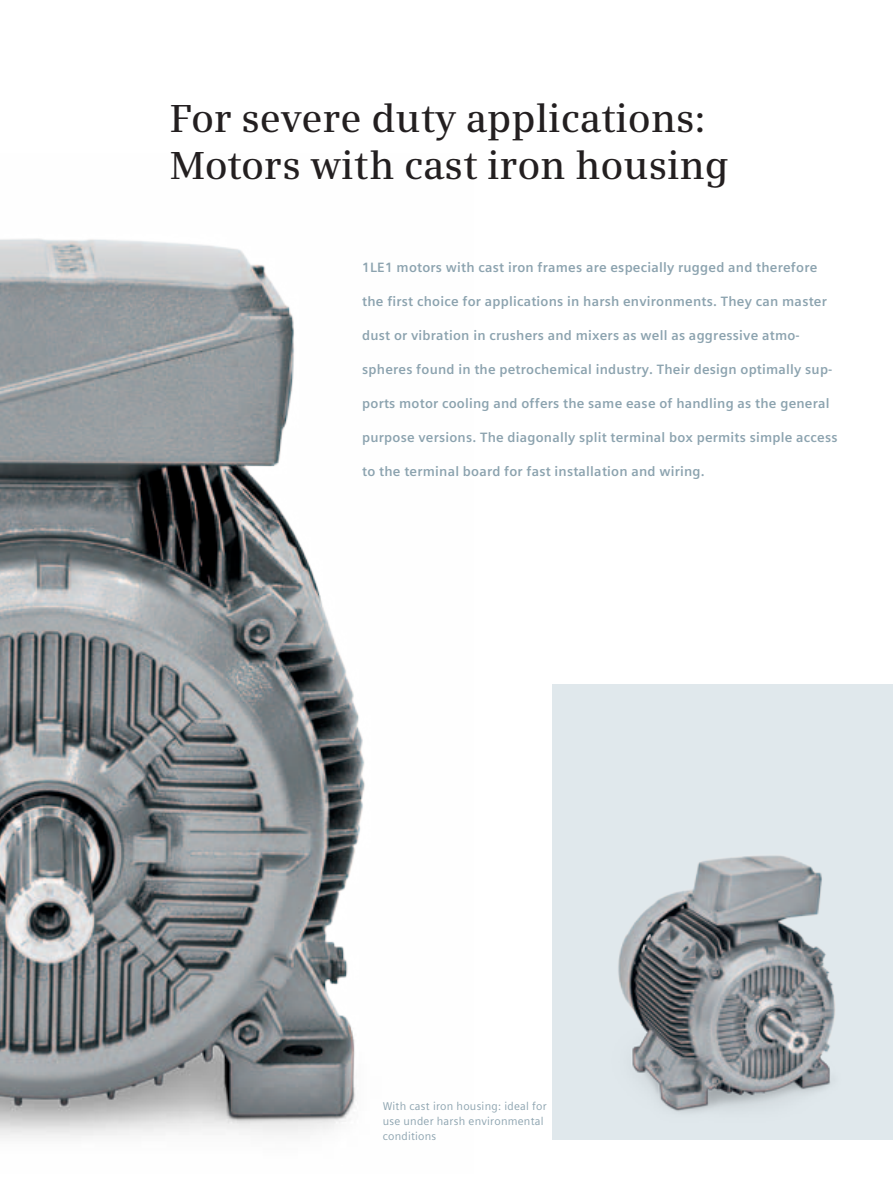
<style>
.page{position:relative;width:893px;height:1191px;background:#fff}
.page>*{position:absolute;margin:0;border:0;box-sizing:border-box;transform-origin:0 0}
.t1{font:600 39px/46.8px "Siemens Serif";color:#231f20}
.t2{font:700 13.5px "Siemens Sans Global";letter-spacing:.015em;color:#8ca3af}
.t3{font:11.25px/14.9px "Siemens Sans Global";letter-spacing:.02em;color:#8ca3af}
</style>
<div class="page">
<div style="left:553px;top:684px;width:340px;height:456px;background:#e0e8ec"></div>
<img style="left:618px;top:855px;width:217px;height:258px">
<img style="left:0;top:238px;width:365px;height:900px">
<h1 class="t1" style="left:170px;top:95px;width:560px">For severe duty applications:<br>Motors with cast iron housing</h1>
<p class="t2" style="left:362px;top:257px;width:457px">1LE1 motors with cast iron frames are especially rugged and therefore</p>
<p class="t2" style="left:362px;top:291px;width:466px">the first choice for applications in harsh environments. They can master</p>
<p class="t2" style="left:362px;top:325px;width:439px">dust or vibration in crushers and mixers as well as aggressive atmo-</p>
<p class="t2" style="left:362px;top:359px;width:472px">spheres found in the petrochemical industry. Their design optimally sup-</p>
<p class="t2" style="left:362px;top:393px;width:469px">ports motor cooling and offers the same ease of handling as the general</p>
<p class="t2" style="left:362px;top:427px;width:477px">purpose versions. The diagonally split terminal box permits simple access</p>
<p class="t2" style="left:362px;top:461px;width:344px">to the terminal board for fast installation and wiring.</p>
<p class="t3" style="left:383px;top:1099px;width:166px">With cast iron housing: ideal for use under harsh environmental conditions</p>
</div>
